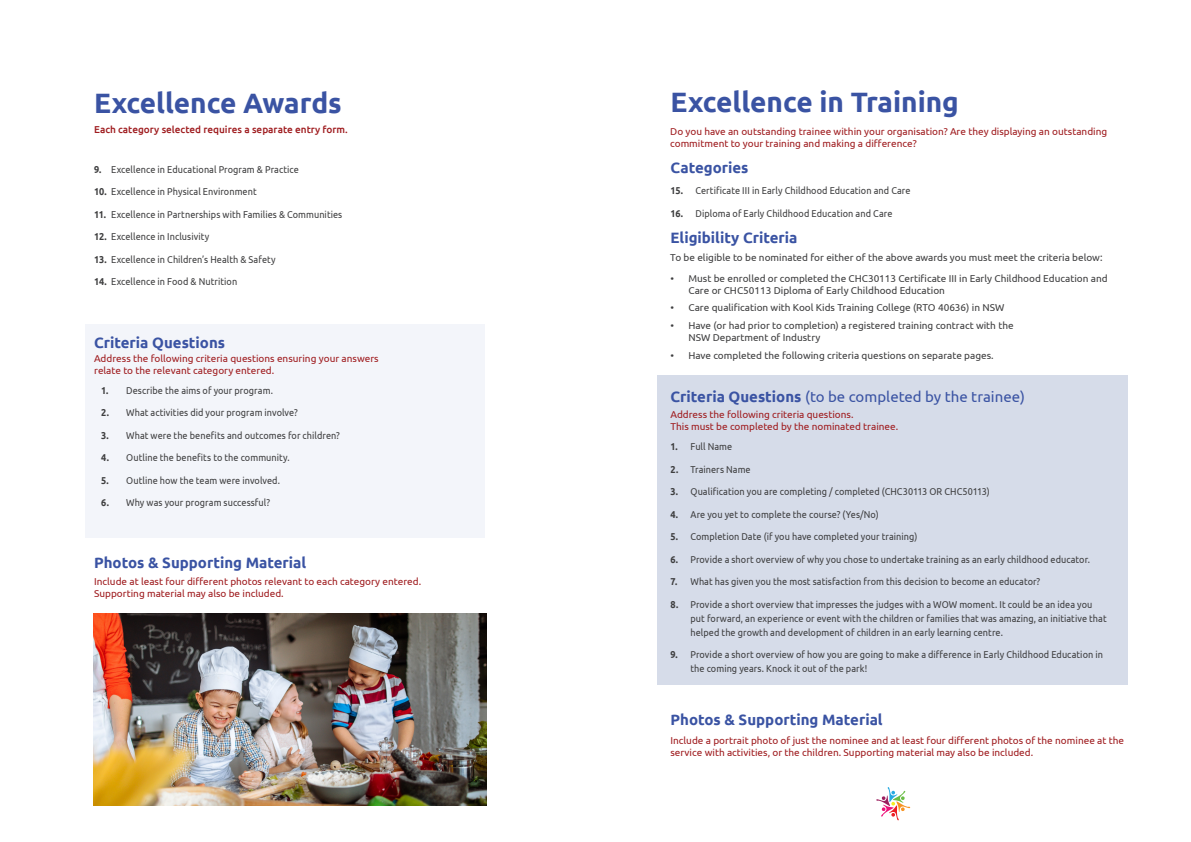
<style>
.page{position:relative;width:1191px;height:842px;background:#fff}
.page>*{position:absolute;margin:0;border:0;box-sizing:border-box;transform-origin:0 0}
.Page_Heading{font:700 28px "Ubuntu";color:#3a53a3}
.Page_Heading-2{font:700 15px "Ubuntu";color:#3a53a3}
.Page_Heading-3{font:15px "Ubuntu";color:#3a53a3}
.t1{font:10px/14px "Ubuntu";letter-spacing:.005em;color:#3e3e3f;scale:.91 1}
.t2{font:10px/12px "Ubuntu";color:#9f1c1f}
.t3{font:10px/12px "Ubuntu";letter-spacing:.005em;color:#3e3e3f}
.t4{font:500 10px "Ubuntu";color:#9f1c1f}
.s1{font-weight:700}
</style>
<div class="page">
<div style="left:85px;top:325px;width:400px;height:213px;background:#f3f5fa"></div>
<div style="left:657px;top:376px;width:470px;height:309px;background:#d6dce9"></div>
<svg style="left:876px;top:787px;width:34px;height:33px"></svg>
<img style="left:94px;top:614px;width:392px;height:192px">
<p class="Page_Heading" style="left:94px;top:86px;width:249px">Excellence Awards</p>
<p class="t4" style="left:94px;top:123px;width:255px">Each category selected requires a separate entry form.</p>
<p class="t1" style="left:94px;top:162px;width:226px"><span class="s1">9.</span> Excellence in Educational Program &amp; Practice</p>
<p class="t1" style="left:94px;top:185px;width:180px"><span class="s1">10.</span> Excellence in Physical Environment</p>
<p class="t1" style="left:94px;top:207px;width:274px"><span class="s1">11.</span> Excellence in Partnerships with Families &amp; Communities</p>
<p class="t1" style="left:94px;top:230px;width:128px"><span class="s1">12.</span> Excellence in Inclusivity</p>
<p class="t1" style="left:94px;top:252px;width:201px"><span class="s1">13.</span> Excellence in Children’s Health &amp; Safety</p>
<p class="t1" style="left:94px;top:275px;width:159px"><span class="s1">14.</span> Excellence in Food &amp; Nutrition</p>
<p class="Page_Heading-2" style="left:94px;top:334px;width:132px">Criteria Questions</p>
<p class="t2" style="left:94px;top:353px;width:286px">Address the following criteria questions ensuring your answers relate to the relevant category entered.</p>
<p class="t1" style="left:101px;top:383px;width:190px"><span class="s1">1.</span> Describe the aims of your program.</p>
<p class="t1" style="left:101px;top:405px;width:217px"><span class="s1">2.</span> What activities did your program involve?</p>
<p class="t1" style="left:101px;top:428px;width:264px"><span class="s1">3.</span> What were the benefits and outcomes for children?</p>
<p class="t1" style="left:101px;top:450px;width:209px"><span class="s1">4.</span> Outline the benefits to the community.</p>
<p class="t1" style="left:101px;top:473px;width:198px"><span class="s1">5.</span> Outline how the team were involved.</p>
<p class="t1" style="left:101px;top:495px;width:187px"><span class="s1">6.</span> Why was your program successful?</p>
<p class="Page_Heading-2" style="left:94px;top:553px;width:214px">Photos &amp; Supporting Material</p>
<p class="t2" style="left:94px;top:575px;width:328px">Include at least four different photos relevant to each category entered.<br>Supporting material may also be included.</p>
<p class="Page_Heading" style="left:670px;top:86px;width:290px">Excellence in Training</p>
<p class="t2" style="left:670px;top:125px;width:438px">Do you have an outstanding trainee within your organisation? Are they displaying an outstanding commitment to your training and making a difference?</p>
<p class="Page_Heading-2" style="left:670px;top:158px;width:79px">Categories</p>
<p class="t1" style="left:670px;top:183px;width:265px"><span class="s1">15.</span> Certificate III in Early Childhood Education and Care</p>
<p class="t1" style="left:670px;top:206px;width:245px"><span class="s1">16.</span> Diploma of Early Childhood Education and Care</p>
<p class="Page_Heading-2" style="left:670px;top:228px;width:128px">Eligibility Criteria</p>
<p class="t3" style="left:670px;top:251px;width:434px">To be eligible to be nominated for either of the above awards you must meet the criteria below:</p>
<p class="t3" style="left:688px;top:272px;width:421px;text-indent:-18px">• Must be enrolled or completed the CHC30113 Certificate III in Early Childhood Education and<br>Care or CHC50113 Diploma of Early Childhood Education</p>
<p class="t3" style="left:670px;top:302px;width:335px">• Care qualification with Kool Kids Training College (RTO 40636) in NSW</p>
<p class="t3" style="left:688px;top:319px;width:327px;text-indent:-18px">• Have (or had prior to completion) a registered training contract with the<br>NSW Department of Industry</p>
<p class="t3" style="left:670px;top:349px;width:325px">• Have completed the following criteria questions on separate pages.</p>
<p class="Page_Heading-3" style="left:670px;top:387px;width:356px"><span class="s1">Criteria Questions</span> (to be completed by the trainee)</p>
<p class="t2" style="left:670px;top:408px;width:229px">Address the following criteria questions.<br>This must be completed by the nominated trainee.</p>
<p class="t1" style="left:670px;top:439px;width:69px"><span class="s1">1.</span> Full Name</p>
<p class="t1" style="left:670px;top:462px;width:90px"><span class="s1">2.</span> Trainers Name</p>
<p class="t1" style="left:670px;top:484px;width:352px"><span class="s1">3.</span> Qualification you are completing / completed (CHC30113 OR CHC50113)</p>
<p class="t1" style="left:670px;top:507px;width:230px"><span class="s1">4.</span> Are you yet to complete the course? (Yes/No)</p>
<p class="t1" style="left:670px;top:529px;width:273px"><span class="s1">5.</span> Completion Date (if you have completed your training)</p>
<p class="t1" style="left:670px;top:552px;width:462px"><span class="s1">6.</span> Provide a short overview of why you chose to undertake training as an early childhood educator.</p>
<p class="t1" style="left:670px;top:574px;width:408px"><span class="s1">7.</span> What has given you the most satisfaction from this decision to become an educator?</p>
<p class="t1" style="left:690px;top:597px;width:459px;text-indent:-20px"><span class="s1">8.</span> Provide a short overview that impresses the judges with a WOW moment. It could be an idea you put forward, an experience or event with the children or families that was amazing, an initiative that helped the growth and development of children in an early learning centre.</p>
<p class="t1" style="left:690px;top:647px;width:455px;text-indent:-20px"><span class="s1">9.</span> Provide a short overview of how you are going to make a difference in Early Childhood Education in the coming years. Knock it out of the park!</p>
<p class="Page_Heading-2" style="left:670px;top:711px;width:214px">Photos &amp; Supporting Material</p>
<p class="t2" style="left:670px;top:734px;width:455px">Include a portrait photo of just the nominee and at least four different photos of the nominee at the service with activities, or the children. Supporting material may also be included.</p>
</div>
